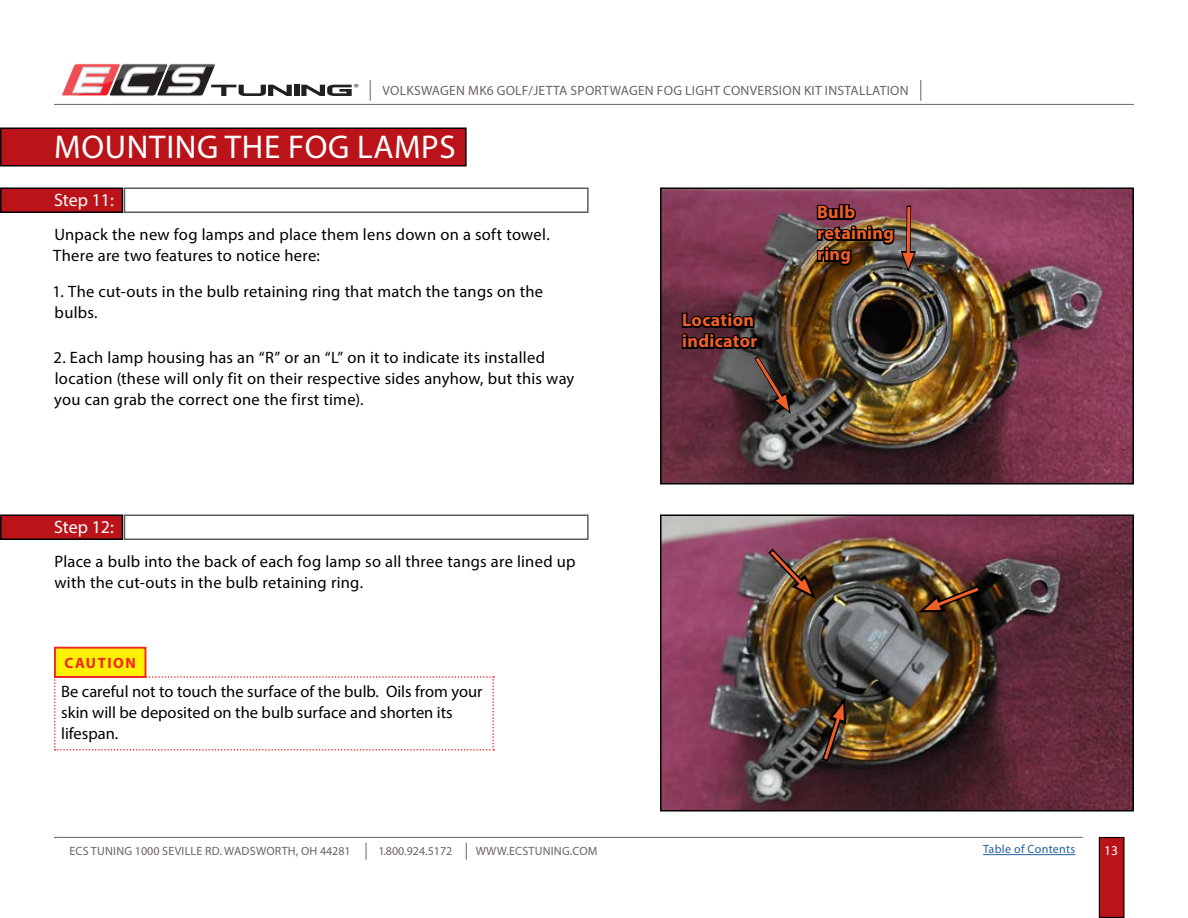
<style>
.page{position:relative;width:1188px;height:918px;background:#fff}
.page>*{position:absolute;margin:0;border:0;box-sizing:border-box;transform-origin:0 0}
.t1{font:33px "Myriad Pro";letter-spacing:.02em;color:#fff}
.t2{font:700 18px/21px "Myriad Pro";letter-spacing:.02em;color:#f15f29}
.t3{font:18px "Myriad Pro";color:#fff}
.t4{font:16.5px/21px "Myriad Pro";letter-spacing:.015em;color:#000}
.t5{font:700 15px "Myriad Pro";letter-spacing:.1em;color:#ee2524}
.t6{font:13.5px "Myriad Pro";letter-spacing:.02em;color:#6c6361}
.t7{font:13.5px "Myriad Pro";color:#fff}
.t8{font:12px "Myriad Pro";letter-spacing:.02em;color:#6c6361}
.t9{font:12px "Myriad Pro";letter-spacing:.025em;color:#215e9e}
.t10{font:12px "Myriad Pro";color:#6c6361}
.t11{font:10.2px "Myriad";color:#231f20;scale:1.19 1}
</style>
<div class="page">
<div style="left:1099px;top:838px;width:25px;height:79px;background:#ba141a"></div>
<div style="left:1099px;top:837px;width:26px;height:81px;border:1px solid #000"></div>
<hr style="left:54px;top:837px;width:1029px;height:1px;background:#6c6361">
<svg style="left:366px;top:843px;width:1px;height:17px"></svg>
<svg style="left:466px;top:843px;width:1px;height:17px"></svg>
<hr style="left:54px;top:104px;width:1080px;height:1px;background:#6c6361">
<svg style="left:370px;top:80px;width:1px;height:21px"></svg>
<svg style="left:920px;top:80px;width:1px;height:21px"></svg>
<svg style="left:301px;top:85px;width:51px;height:11px"></svg>
<div style="left:294px;top:85px;width:5px;height:11px;background:#231f20"></div>
<svg style="left:61px;top:63px;width:231px;height:33px"></svg>
<hr style="left:983px;top:854px;width:92px;height:1px;background:#215e9e">
<img style="left:663px;top:191px;width:468px;height:290px">
<div style="left:660px;top:188px;width:474px;height:296px;border:2px solid #000"></div>
<div style="left:1px;top:188px;width:121px;height:24px;background:#ba141a"></div>
<div style="left:0;top:188px;width:123px;height:25px;border:2px solid #000"></div>
<div style="left:1px;top:515px;width:121px;height:24px;background:#ba141a"></div>
<div style="left:0;top:514px;width:123px;height:26px;border:2px solid #000"></div>
<img style="left:663px;top:517px;width:468px;height:292px">
<div style="left:660px;top:514px;width:474px;height:298px;border:2px solid #000"></div>
<svg style="left:54px;top:676px;width:440px;height:75px"></svg>
<div style="left:54px;top:647px;width:92px;height:31px;background:#fff200;border:2px solid #ee2524"></div>
<img style="left:815px;top:187px;width:101px;height:176px">
<svg style="left:680px;top:284px;width:111px;height:166px;background:#4f3339"></svg>
<div style="left:1px;top:128px;width:465px;height:38px;background:#ba141a"></div>
<div style="left:0;top:128px;width:467px;height:38px;border:2px solid #000"></div>
<img style="left:918px;top:581px;width:70px;height:34px">
<img style="left:762px;top:542px;width:54px;height:57px">
<svg style="left:817px;top:698px;width:31px;height:70px;background:#4c3422"></svg>
<p class="t11" style="left:354px;top:81px;width:6px">®</p>
<p class="t6" style="left:383px;top:82px;width:528px">VOLKSWAGEN MK6 GOLF/JETTA SPORTWAGEN FOG LIGHT CONVERSION KIT INSTALLATION</p>
<h1 class="t1" style="left:54px;top:127px;width:403px">MOUNTING THE FOG LAMPS</h1>
<p class="t3" style="left:54px;top:188px;width:61px">Step 11:</p>
<p class="t4" style="left:53px;top:224px;width:498px">Unpack the new fog lamps and place them lens down on a soft towel.<br>There are two features to notice here:</p>
<p class="t4" style="left:53px;top:281px;width:492px">1. The cut-outs in the bulb retaining ring that match the tangs on the bulbs.</p>
<p class="t4" style="left:54px;top:347px;width:522px">2. Each lamp housing has an “R” or an “L” on it to indicate its installed location (these will only fit on their respective sides anyhow, but this way you can grab the correct one the first time).</p>
<p class="t3" style="left:54px;top:515px;width:61px">Step 12:</p>
<p class="t4" style="left:54px;top:551px;width:523px">Place a bulb into the back of each fog lamp so all three tangs are lined up with the cut-outs in the bulb retaining ring.</p>
<p class="t5" style="left:65px;top:653px;width:73px">CAUTION</p>
<p class="t4" style="left:61px;top:680px;width:423px">Be careful not to touch the surface of the bulb. Oils from your skin will be deposited on the bulb surface and shorten its lifespan.</p>
<p class="t2" style="left:682px;top:309px;width:77px">Location indicator</p>
<p class="t2" style="left:817px;top:201px;width:78px">Bulb retaining ring</p>
<p class="t9" style="left:983px;top:842px;width:94px">Table of Contents</p>
<p class="t8" style="left:69px;top:844px;width:283px">ECS TUNING 1000 SEVILLE RD. WADSWORTH, OH 44281</p>
<p class="t10" style="left:378px;top:844px;width:75px">1.800.924.5172</p>
<p class="t8" style="left:476px;top:844px;width:123px">WWW.ECSTUNING.COM</p>
<p class="t7" style="left:1104px;top:842px;width:15px">13</p>
</div>
